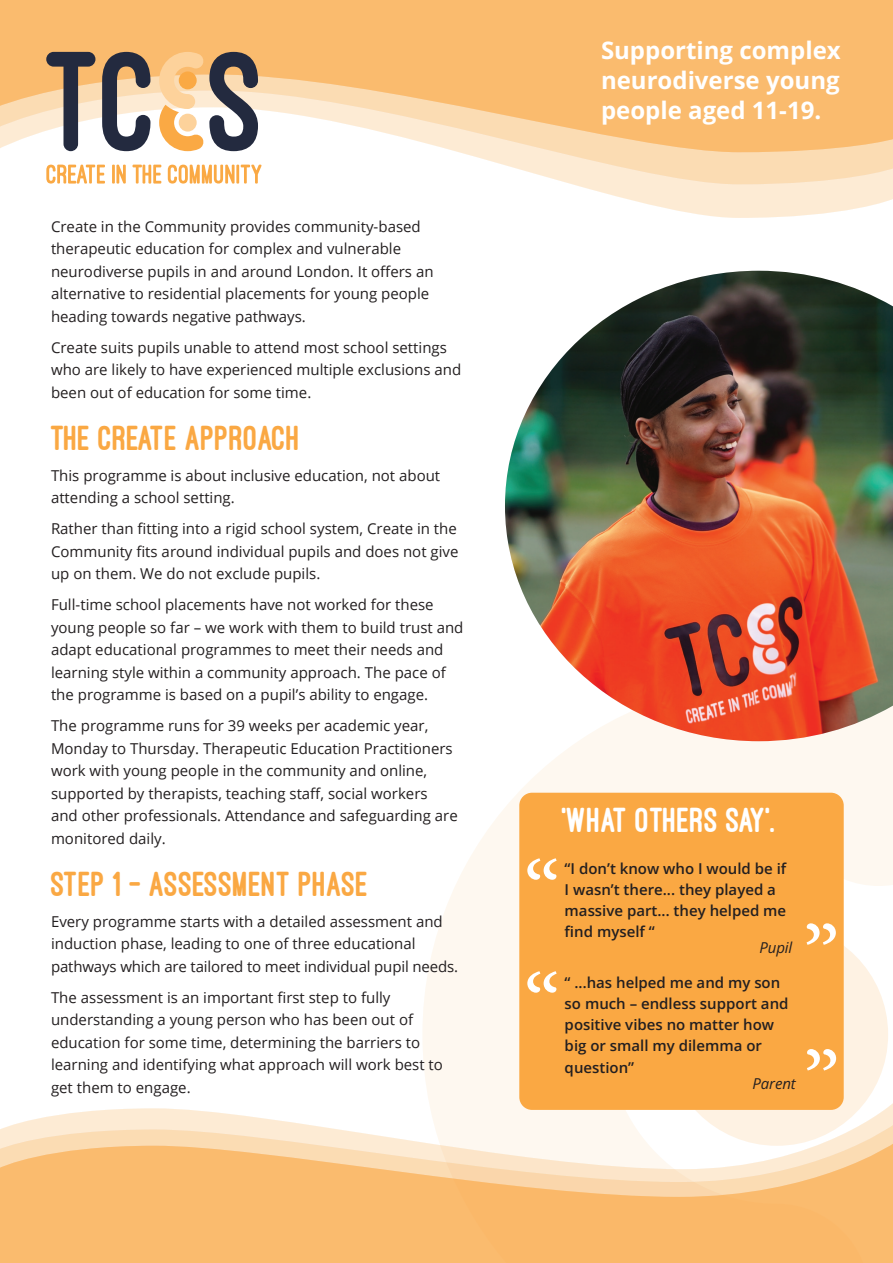
<style>
.page{position:relative;width:893px;height:1263px;background:#fff}
.page>*{position:absolute;margin:0;border:0;box-sizing:border-box;transform-origin:0 0}
.t1{font:800 36px "Ostrich Sans";color:#faa843}
.t2{font:800 36px "Ostrich Sans";color:#fff}
.t3{font:700 24px/30px "Open Sans";color:#fff;text-align:justify}
.t4{font:15px/22.5px "Open Sans";color:#231f20}
.t5{font:600 15px/21.1px "Open Sans";color:#231f20}
.t6{font:italic 15px "Open Sans";letter-spacing:-.01em;color:#231f20}
</style>
<div class="page">
<svg style="left:423px;top:741px;width:470px;height:362px;fill:#fef8f0"></svg>
<svg style="left:572px;top:184px;width:321px;height:34px;fill:#fdebd4"></svg>
<svg style="left:0;top:0;width:893px;height:184px;background:#facb91"></svg>
<svg style="left:13px;top:1103px;width:880px;height:22px"></svg>
<svg style="left:0;top:1125px;width:893px;height:138px;background:#faca8e"></svg>
<svg style="left:46px;top:52px;width:49px;height:99px"></svg>
<svg style="left:102px;top:52px;width:48px;height:99px;background:#847d7b"></svg>
<svg style="left:159px;top:52px;width:99px;height:99px"></svg>
<svg style="left:46px;top:165px;width:59px;height:19px"></svg>
<hr style="left:112px;top:165px;width:3px;height:19px;background:#faa944">
<svg style="left:116px;top:165px;width:10px;height:19px"></svg>
<svg style="left:133px;top:165px;width:28px;height:19px"></svg>
<svg style="left:168px;top:165px;width:67px;height:19px"></svg>
<hr style="left:236px;top:165px;width:3px;height:19px;background:#faa944">
<svg style="left:241px;top:165px;width:20px;height:19px"></svg>
<img style="left:505px;top:271px;width:388px;height:470px">
<div style="left:519px;top:793px;width:325px;height:317px;background:#faa843;border-radius:13px"></div>
<svg style="left:527px;top:858px;width:30px;height:22px"></svg>
<svg style="left:806px;top:923px;width:30px;height:22px"></svg>
<svg style="left:527px;top:971px;width:30px;height:22px"></svg>
<svg style="left:807px;top:1049px;width:29px;height:21px"></svg>
<p class="t4" style="left:51px;top:214px;width:384px">Create in the Community provides community-based therapeutic education for complex and vulnerable neurodiverse pupils in and around London. It offers an alternative to residential placements for young people heading towards negative pathways.</p>
<p class="t4" style="left:51px;top:335px;width:412px">Create suits pupils unable to attend most school settings who are likely to have experienced multiple exclusions and been out of education for some time.</p>
<p class="t1" style="left:51px;top:418px;width:251px">THE CREATE APPROACH</p>
<p class="t4" style="left:51px;top:464px;width:391px">This programme is about inclusive education, not about attending a school setting.</p>
<p class="t4" style="left:51px;top:517px;width:409px;text-align:justify">Rather than fitting into a rigid school system, Create in the Community fits around individual pupils and does not give up on them. We do not exclude pupils.</p>
<p class="t4" style="left:51px;top:593px;width:414px">Full-time school placements have not worked for these young people so far – we work with them to build trust and adapt educational programmes to meet their needs and learning style within a community approach. The pace of the programme is based on a pupil’s ability to engage.</p>
<p class="t4" style="left:51px;top:714px;width:408px">The programme runs for 39 weeks per academic year, Monday to Thursday. Therapeutic Education Practitioners work with young people in the community and online, supported by therapists, teaching staff, social workers and other professionals. Attendance and safeguarding are monitored daily.</p>
<p class="t1" style="left:51px;top:865px;width:319px">STEP 1 - ASSESSMENT PHASE</p>
<p class="t4" style="left:51px;top:910px;width:409px">Every programme starts with a detailed assessment and induction phase, leading to one of three educational pathways which are tailored to meet individual pupil needs.</p>
<p class="t4" style="left:51px;top:986px;width:393px">The assessment is an important first step to fully understanding a young person who has been out of education for some time, determining the barriers to learning and identifying what approach will work best to get them to engage.</p>
<p class="t3" style="left:601px;top:35px;width:241px">Supporting complex neurodiverse young people aged 11-19.</p>
<p class="t2" style="left:562px;top:801px;width:215px">‘WHAT OTHERS SAY’.</p>
<p class="t5" style="left:565px;top:858px;width:223px">“I don’t know who I would be if<br>I wasn’t there... they played a massive part… they helped me find myself “</p>
<p class="t6" style="left:759px;top:937px;width:34px">Pupil</p>
<p class="t5" style="left:565px;top:972px;width:225px">“ …has helped me and my son so much – endless support and positive vibes no matter how big or small my dilemma or question”</p>
<p class="t6" style="left:753px;top:1072px;width:45px">Parent</p>
</div>
